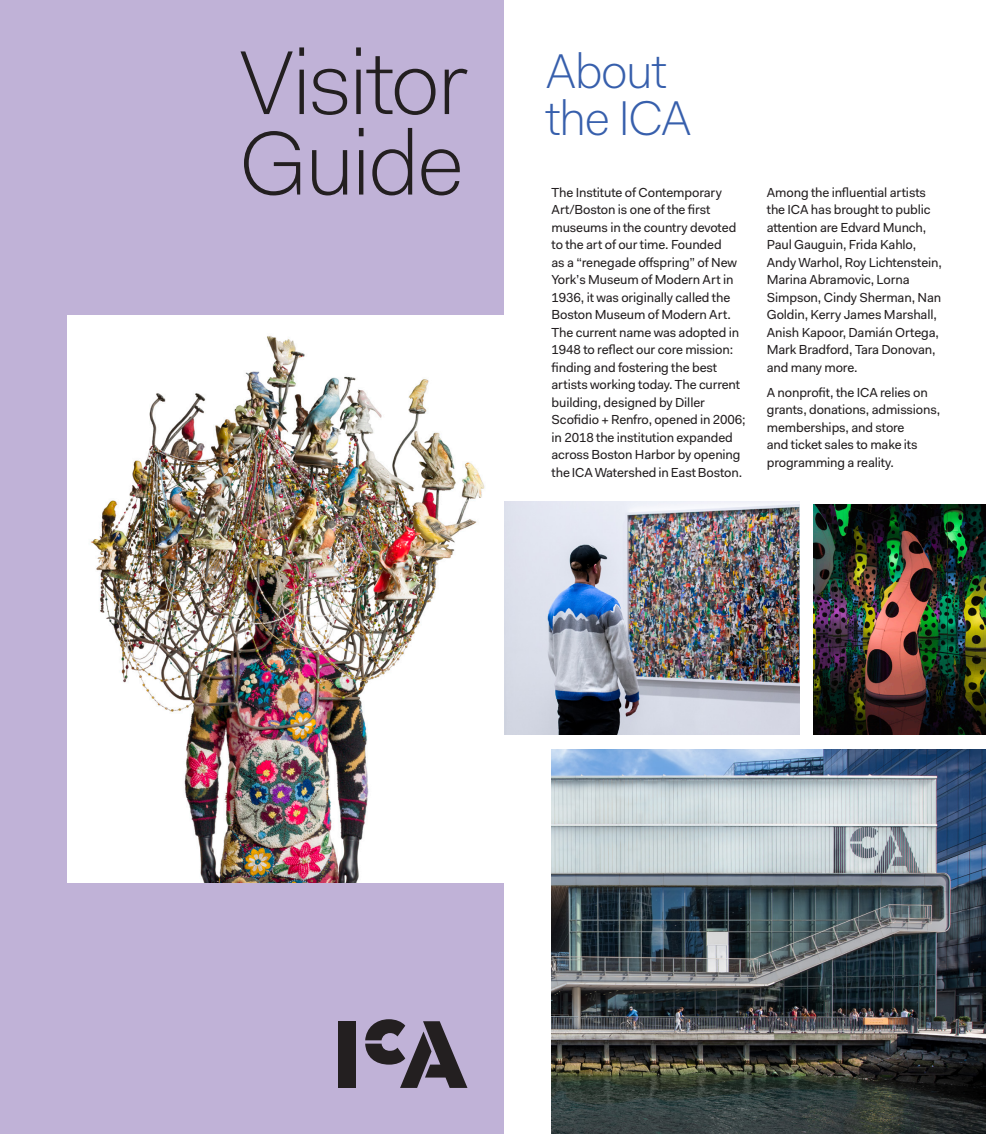
<style>
.page{position:relative;width:1008px;height:1134px;background:#fff}
.page>*{position:absolute;margin:0;border:0;box-sizing:border-box;transform-origin:0 0}
.t1{font:300 91px "Fakt Pro";letter-spacing:-.03em;color:#231f20}
.t2{font:300 49px/47.2px "Fakt Pro";letter-spacing:-.03em;color:#375fac}
.t3{font:13.12px/17.5px "Fakt Pro";letter-spacing:-.01em;color:#231f20}
</style>
<div class="page">
<div style="left:0;top:0;width:504px;height:1134px;background:#c0b2d7"></div>
<img style="left:68px;top:316px;width:436px;height:567px">
<div style="left:339px;top:1021px;width:17px;height:67px;background:#231f20"></div>
<svg style="left:365px;top:1019px;width:102px;height:69px"></svg>
<img style="left:504px;top:502px;width:295px;height:233px">
<img style="left:813px;top:504px;width:173px;height:230px">
<img style="left:552px;top:749px;width:434px;height:385px">
<p class="t1" style="left:239px;top:22px;width:230px">Visitor</p>
<p class="t1" style="left:239px;top:102px;width:226px">Guide</p>
<p class="t2" style="left:546px;top:47px;width:147px">About the ICA</p>
<p class="t3" style="left:552px;top:183px;width:196px">The Institute of Contemporary<br>Art/Boston is one of the first museums in the country devoted to the art of our time. Founded<br>as a “renegade offspring” of New<br>York’s Museum of Modern Art in<br>1936, it was originally called the<br>Boston Museum of Modern Art.<br>The current name was adopted in<br>1948 to reflect our core mission: finding and fostering the best artists working today. The current building, designed by Diller<br>Scofidio + Renfro, opened in 2006; in 2018 the institution expanded across Boston Harbor by opening the ICA Watershed in East Boston.</p>
<p class="t3" style="left:767px;top:183px;width:177px">Among the influential artists the ICA has brought to public attention are Edvard Munch,<br>Paul Gauguin, Frida Kahlo,<br>Andy Warhol, Roy Lichtenstein,<br>Marina Abramovic, Lorna<br>Simpson, Cindy Sherman, Nan<br>Goldin, Kerry James Marshall,<br>Anish Kapoor, Damián Ortega,<br>Mark Bradford, Tara Donovan, and many more.</p>
<p class="t3" style="left:767px;top:384px;width:175px">A nonprofit, the ICA relies on grants, donations, admissions, memberships, and store<br>and ticket sales to make its programming a reality.</p>
</div>
